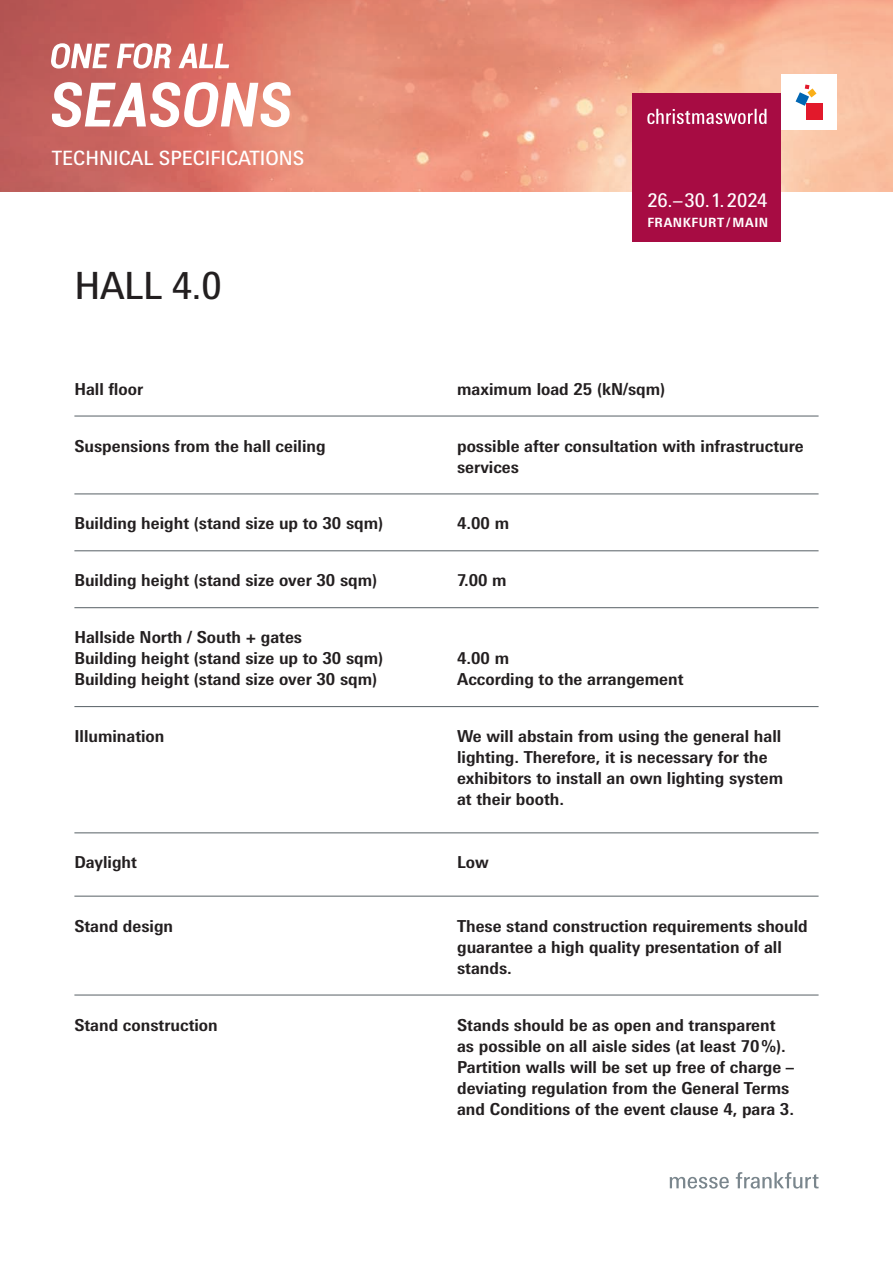
<style>
.page{position:relative;width:893px;height:1263px;background:#fff}
.page>*{position:absolute;margin:0;border:0;box-sizing:border-box;transform-origin:0 0}
.t1{font:37.5px "Messe Univers";color:#231f20}
.t2{font:19.65px "Messe Univers";color:#fff}
.t3{font:18.9px "Messe Univers";letter-spacing:-.005em;color:#fff}
.t4{font:700 16.5px/21px "Messe Univers";color:#231f20}
.t5{font:700 12.75px "Messe Univers";letter-spacing:.045em;color:#fff}
</style>
<div class="page">
<img style="left:0;top:0;width:893px;height:191px">
<div style="left:781px;top:74px;width:56px;height:56px;background:#fff"></div>
<div style="left:806px;top:104px;width:17px;height:16px;background:#e2192b"></div>
<svg style="left:796px;top:85px;width:20px;height:21px"></svg>
<div style="left:632px;top:93px;width:149px;height:149px;background:#a70c43"></div>
<svg style="left:647px;top:109px;width:120px;height:15px"></svg>
<svg style="left:51px;top:43px;width:178px;height:26px"></svg>
<svg style="left:51px;top:82px;width:240px;height:45px"></svg>
<hr style="left:74px;top:416px;width:745px;height:1px;background:#576065">
<hr style="left:74px;top:493px;width:745px;height:1px;background:#576065">
<hr style="left:74px;top:550px;width:745px;height:1px;background:#576065">
<hr style="left:74px;top:607px;width:745px;height:1px;background:#576065">
<hr style="left:74px;top:706px;width:745px;height:1px;background:#576065">
<hr style="left:74px;top:832px;width:745px;height:1px;background:#576065">
<hr style="left:74px;top:896px;width:745px;height:1px;background:#576065">
<hr style="left:74px;top:995px;width:745px;height:1px;background:#576065">
<svg style="left:670px;top:1177px;width:59px;height:11px"></svg>
<svg style="left:736px;top:1172px;width:83px;height:16px"></svg>
<p class="t2" style="left:52px;top:146px;width:254px">TECHNICAL SPECIFICATIONS</p>
<h1 class="t1" style="left:74px;top:263px;width:149px">HALL 4.0</h1>
<p class="t3" style="left:647px;top:188px;width:121px">26.–30.1. 2024</p>
<p class="t5" style="left:647px;top:214px;width:122px">FRANKFURT / MAIN</p>
<p class="t4" style="left:74px;top:378px;width:70px">Hall floor</p>
<p class="t4" style="left:457px;top:378px;width:210px">maximum load 25 (kN/sqm)</p>
<p class="t4" style="left:74px;top:435px;width:253px">Suspensions from the hall ceiling</p>
<p class="t4" style="left:457px;top:435px;width:348px">possible after consultation with infrastructure services</p>
<p class="t4" style="left:74px;top:513px;width:310px">Building height (stand size up to 30 sqm)</p>
<p class="t4" style="left:457px;top:513px;width:54px">4.00 m</p>
<p class="t4" style="left:74px;top:570px;width:304px">Building height (stand size over 30 sqm)</p>
<p class="t4" style="left:457px;top:570px;width:51px">7.00 m</p>
<p class="t4" style="left:74px;top:626px;width:310px">Hallside North / South + gates<br>Building height (stand size up to 30 sqm)</p>
<p class="t4" style="left:457px;top:647px;width:54px">4.00 m</p>
<p class="t4" style="left:74px;top:668px;width:304px">Building height (stand size over 30 sqm)</p>
<p class="t4" style="left:457px;top:668px;width:228px">According to the arrangement</p>
<p class="t4" style="left:74px;top:725px;width:92px">Illumination</p>
<p class="t4" style="left:457px;top:725px;width:327px">We will abstain from using the general hall lighting. Therefore, it is necessary for the exhibitors to install an own lighting system at their booth.</p>
<p class="t4" style="left:74px;top:852px;width:64px">Daylight</p>
<p class="t4" style="left:457px;top:852px;width:33px">Low</p>
<p class="t4" style="left:74px;top:915px;width:100px">Stand design</p>
<p class="t4" style="left:457px;top:915px;width:352px">These stand construction requirements should guarantee a high quality presentation of all stands.</p>
<p class="t4" style="left:74px;top:1014px;width:145px">Stand construction</p>
<p class="t4" style="left:457px;top:1014px;width:339px">Stands should be as open and transparent as possible on all aisle sides (at least 70%).<br>Partition walls will be set up free of charge – deviating regulation from the General Terms and Conditions of the event clause 4, para 3.</p>
</div>
